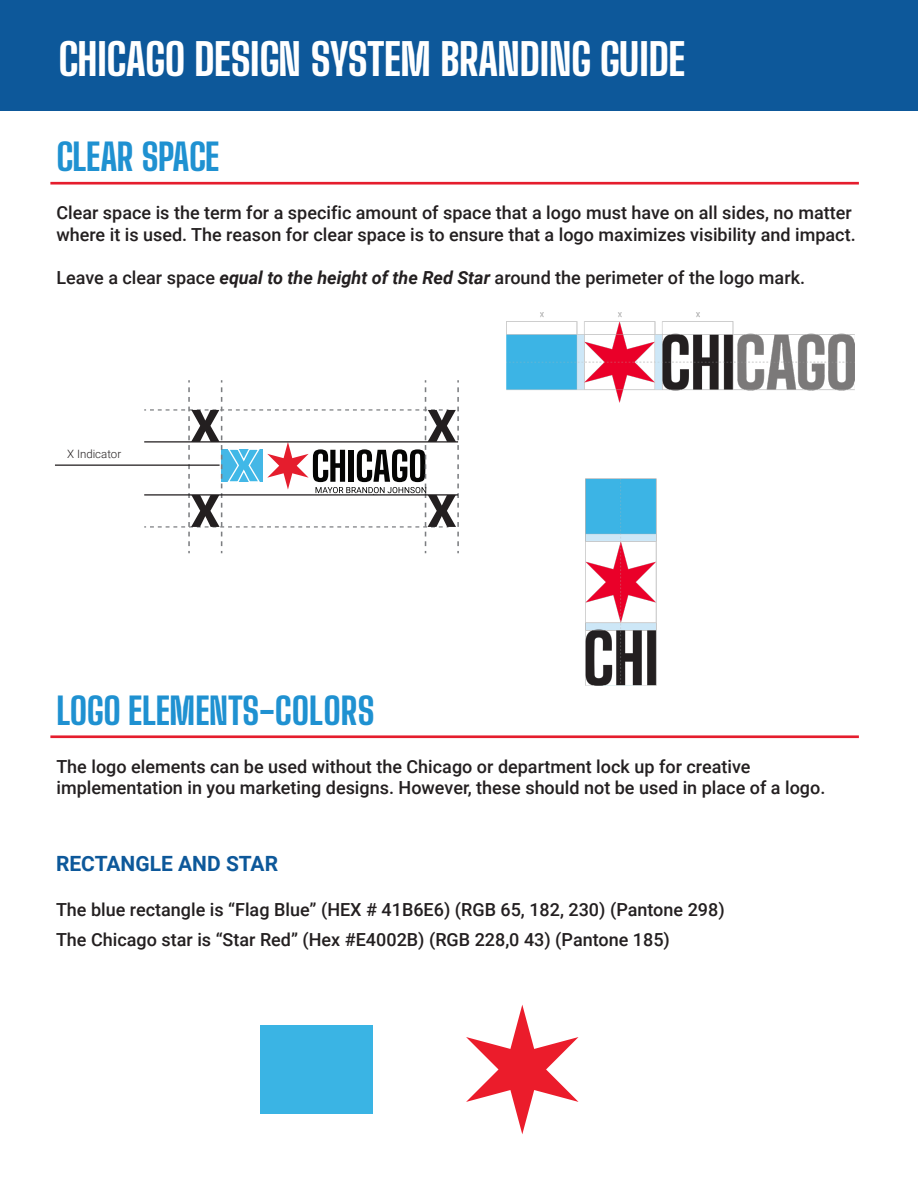
<style>
.page{position:relative;width:918px;height:1188px;background:#fff}
.page>*{position:absolute;margin:0;border:0;box-sizing:border-box;transform-origin:0 0}
.t1{font:800 43.8px "Big Shoulders Display";letter-spacing:-.015em;color:#fff}
.t2{font:800 37.05px "Big Shoulders Display";letter-spacing:-.01em;color:#1f91d1}
.t3{font:700 21px "Roboto";color:#0d589a}
.t4{font:500 18px/21.6px "Roboto";color:#231f20}
.t5{font:300 11.4px "Roboto";color:#231f20}
.s1{font-weight:700;font-style:italic}
</style>
<div class="page">
<div style="left:0;top:0;width:918px;height:110px;background:#0d589a"></div>
<hr style="left:50px;top:182px;width:809px;height:3px;background:#e51d2d">
<hr style="left:50px;top:735px;width:809px;height:3px;background:#e51d2d">
<svg style="left:466px;top:1005px;width:113px;height:129px"></svg>
<div style="left:260px;top:1025px;width:113px;height:88px;background:#3ab4e4"></div>
<hr style="left:55px;top:465px;width:165px;height:1px;background:#231f20">
<img style="left:507px;top:313px;width:347px;height:372px">
<svg style="left:144px;top:380px;width:315px;height:173px"></svg>
<h1 class="t1" style="left:59px;top:29px;width:628px">CHICAGO DESIGN SYSTEM BRANDING GUIDE</h1>
<h2 class="t2" style="left:56px;top:131px;width:164px">CLEAR SPACE</h2>
<p class="t4" style="left:56px;top:201px;width:801px">Clear space is the term for a specific amount of space that a logo must have on all sides, no matter where it is used. The reason for clear space is to ensure that a logo maximizes visibility and impact.</p>
<p class="t4" style="left:56px;top:266px;width:750px">Leave a clear space <span class="s1">equal to the height of the Red Star</span> around the perimeter of the logo mark.</p>
<p class="t5" style="left:67px;top:446px;width:56px">X Indicator</p>
<h2 class="t2" style="left:56px;top:684px;width:320px">LOGO ELEMENTS-COLORS</h2>
<p class="t4" style="left:56px;top:755px;width:771px">The logo elements can be used without the Chicago or department lock up for creative implementation in you marketing designs. However, these should not be used in place of a logo.</p>
<p class="t3" style="left:56px;top:849px;width:224px">RECTANGLE AND STAR</p>
<p class="t4" style="left:56px;top:895px;width:670px;line-height:29.4px">The blue rectangle is “Flag Blue” (HEX # 41B6E6) (RGB 65, 182, 230) (Pantone 298)<br>The Chicago star is “Star Red” (Hex #E4002B) (RGB 228,0 43) (Pantone 185)</p>
</div>
